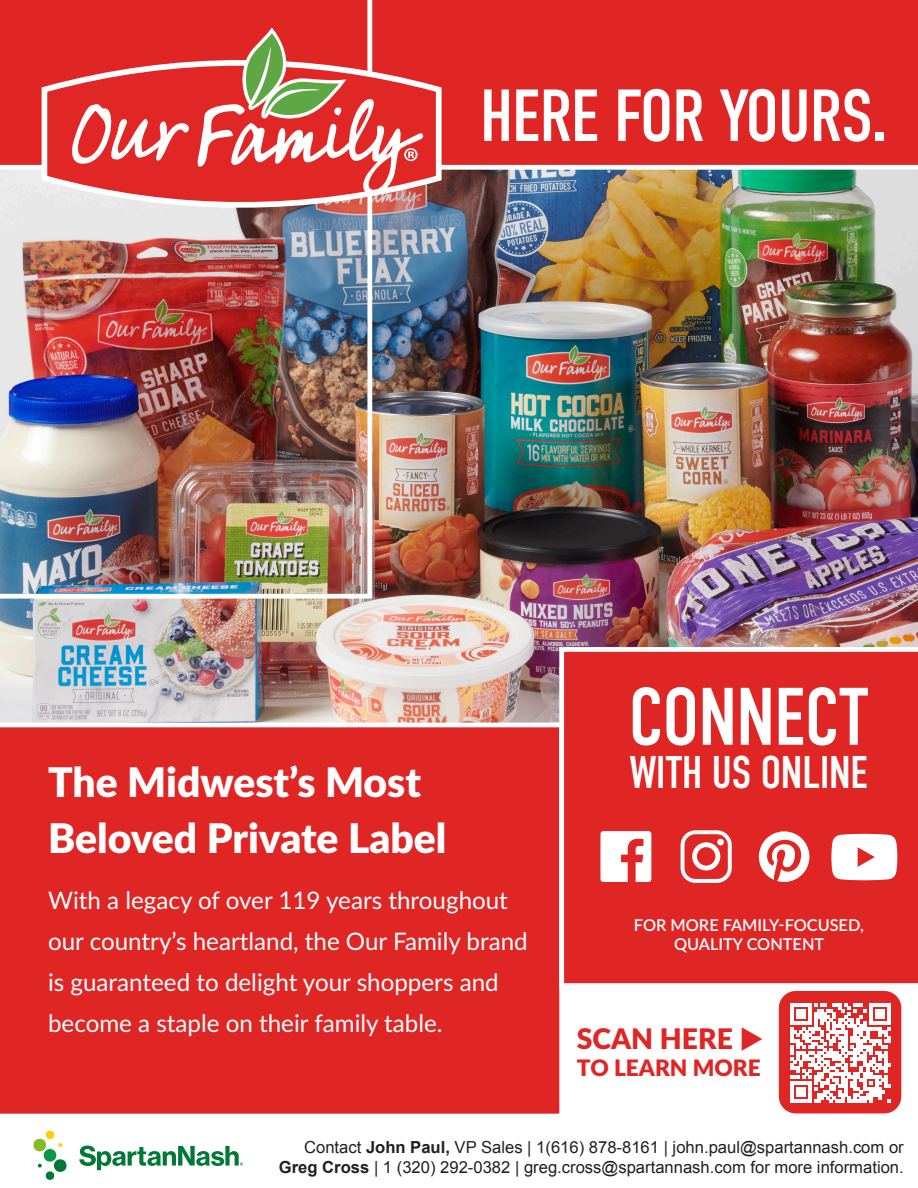
<style>
.page{position:relative;width:918px;height:1188px;background:#fff}
.page>*{position:absolute;margin:0;border:0;box-sizing:border-box;transform-origin:0 0}
.t1{font:81.3px "DIN Condensed";letter-spacing:-.02em;color:#fff}
.t2{font:73.5px "DIN Condensed";letter-spacing:-.02em;color:#fff}
.t3{font:45.75px "DIN Condensed";letter-spacing:-.02em;color:#fff}
.t4{font:900 40.8px/56.2px "Lato";color:#fff}
.t5{font:900 28.35px "Lato";color:#e02525}
.t6{font:24.15px/41.1px "Lato";color:#fff}
.t7{font:900 22.65px "Lato";color:#e02525}
.t8{font:16.65px/20px "Arial";color:#231f20;text-align:right}
.t9{font:600 16.35px/19.5px "Lato";color:#fff;text-align:center}
.s1{font-weight:700}
</style>
<div class="page">
<img style="left:0;top:170px;width:918px;height:553px">
<div style="left:372px;top:0;width:546px;height:170px;background:#e02525"></div>
<img style="left:0;top:0;width:372px;height:599px">
<div style="left:0;top:727px;width:560px;height:387px;background:#e02525"></div>
<svg style="left:42px;top:60px;width:400px;height:148px"></svg>
<svg style="left:47px;top:57px;width:389px;height:151px;background:#e25a59"></svg>
<svg style="left:71px;top:104px;width:119px;height:60px"></svg>
<svg style="left:197px;top:28px;width:226px;height:166px"></svg>
<svg style="left:33px;top:1131px;width:34px;height:49px"></svg>
<svg style="left:79px;top:1146px;width:164px;height:24px"></svg>
<div style="left:559px;top:647px;width:359px;height:341px;background:#e02525"></div>
<div style="left:779px;top:991px;width:122px;height:122px;background:#e02525;border-radius:17px"></div>
<svg style="left:790px;top:1003px;width:100px;height:100px"></svg>
<svg style="left:600px;top:831px;width:51px;height:51px"></svg>
<svg style="left:681px;top:830px;width:51px;height:53px"></svg>
<div style="left:717px;top:839px;width:7px;height:6px;background:#fff;border-radius:50%"></div>
<svg style="left:759px;top:831px;width:50px;height:51px"></svg>
<svg style="left:831px;top:834px;width:66px;height:46px"></svg>
<h2 class="t2" style="left:480px;top:75px;width:410px">HERE FOR YOURS.</h2>
<h3 class="t4" style="left:48px;top:752px;width:400px">The Midwest’s Most<br>Beloved Private Label</h3>
<p class="t6" style="left:48px;top:879px;width:481px">With a legacy of over 119 years throughout our country’s heartland, the Our Family brand is guaranteed to delight your shoppers and become a staple on their family table.</p>
<h1 class="t1" style="left:628px;top:671px;width:243px">CONNECT</h1>
<h3 class="t3" style="left:630px;top:746px;width:240px">WITH US ONLINE</h3>
<p class="t9" style="left:634px;top:914px;width:231px">FOR MORE FAMILY-FOCUSED,<br>QUALITY CONTENT</p>
<p class="t5" style="left:577px;top:1017px;width:189px">SCAN HERE ◆</p>
<p class="t7" style="left:577px;top:1050px;width:185px">TO LEARN MORE</p>
<p class="t8" style="left:279px;top:1137px;width:626px">Contact <span class="s1">John Paul,</span> VP Sales | 1(616) 878-8161 | john.paul@spartannash.com or<br><span class="s1">Greg Cross</span> | 1 (320) 292-0382 | greg.cross@spartannash.com for more information.</p>
</div>
